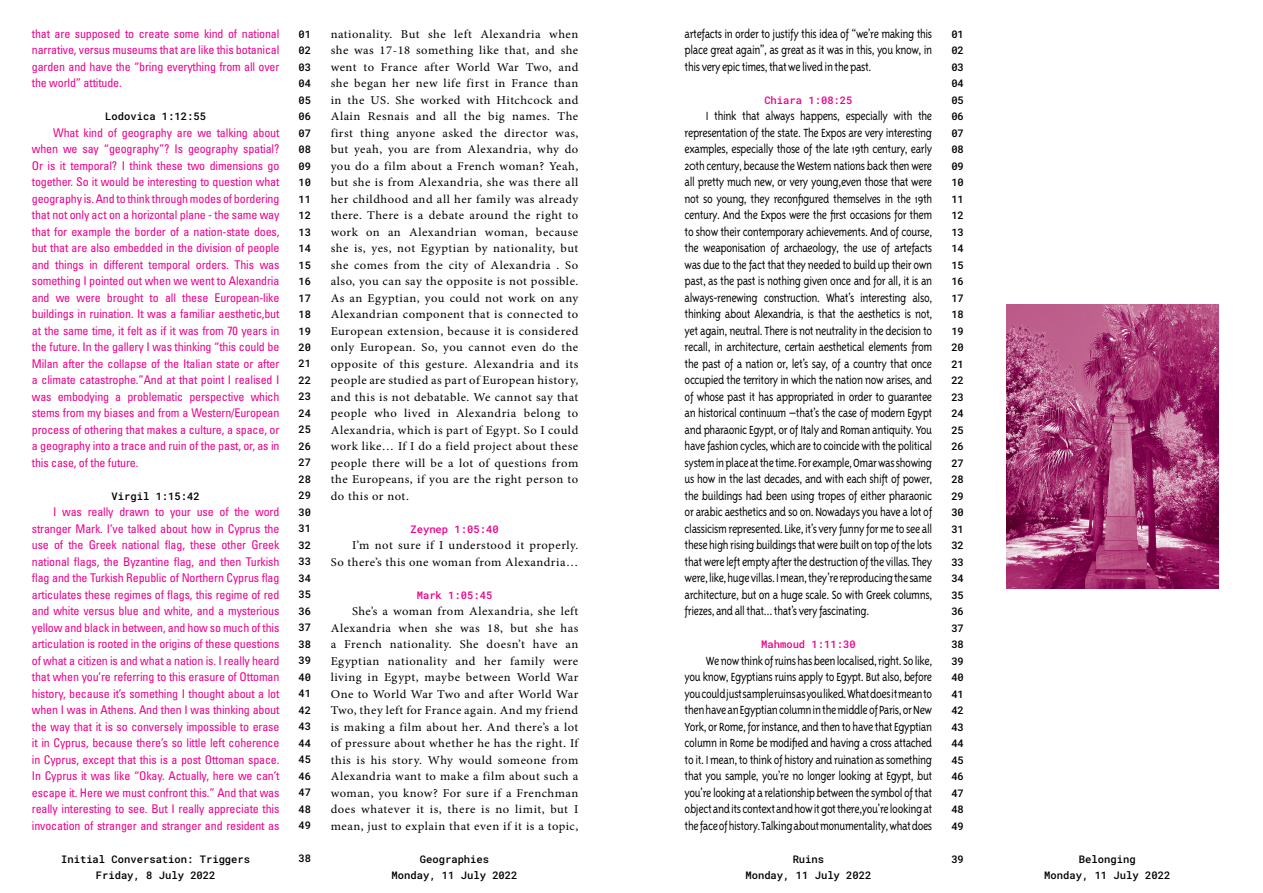
<style>
.page{position:relative;width:1263px;height:893px;background:#fff}
.page>*{position:absolute;margin:0;border:0;box-sizing:border-box;transform-origin:0 0}
.t1{font:300 13.58px/16.5px "Triplex Sans OT";letter-spacing:-.03em;color:#000;text-align:justify;scale:.88 1}
.t2{font:condensed 12px/16.5px "Univers LT Std";letter-spacing:-.01em;color:#ec008c;text-align:justify}
.t3{font:12px/16.5px "Minion Pro";letter-spacing:.035em;color:#000;text-align:justify;scale:1.05 1}
.t4{font:10.5px/16.5px "Roboto Mono";color:#000;text-align:center}
.t5{font:10.5px "Roboto Mono";color:#ec008c}
</style>
<div class="page">
<img style="left:1006px;top:305px;width:213px;height:283px">
<p class="t1" style="left:685px;top:25px;width:283px">artefacts in order to justify this idea of “we’re making this place great again”, as great as it was in this, you know, in this very epic times, that we lived in the past.</p>
<p class="t5" style="left:764px;top:93px;width:90px">Chiara 1:08:25</p>
<p class="t1" style="left:685px;top:108px;width:283px;text-indent:21px">I think that always happens, especially with the representation of the state. The Expos are very interesting examples, especially those of the late 19th century, early 20th century, because the Western nations back then were all pretty much new, or very young,even those that were not so young, they reconfigured themselves in the 19th century. And the Expos were the first occasions for them to show their contemporary achievements. And of course, the weaponisation of archaeology, the use of artefacts was due to the fact that they needed to build up their own past, as the past is nothing given once and for all, it is an always-renewing construction. What’s interesting also, thinking about Alexandria, is that the aesthetics is not, yet again, neutral. There is not neutrality in the decision to recall, in architecture, certain aesthetical elements from the past of a nation or, let’s say, of a country that once occupied the territory in which the nation now arises, and of whose past it has appropriated in order to guarantee an historical continuum –that’s the case of modern Egypt and pharaonic Egypt, or of Italy and Roman antiquity. You have fashion cycles, which are to coincide with the political system in place at the time. For example, Omar was showing us how in the last decades, and with each shift of power, the buildings had been using tropes of either pharaonic or arabic aesthetics and so on. Nowadays you have a lot of classicism represented. Like, it’s very funny for me to see all these high rising buildings that were built on top of the lots that were left empty after the destruction of the villas. They were, like, huge villas. I mean, they’re reproducing the same architecture, but on a huge scale. So with Greek columns, friezes, and all that… that’s very fascinating.</p>
<p class="t5" style="left:761px;top:637px;width:96px">Mahmoud 1:11:30</p>
<p class="t1" style="left:685px;top:652px;width:283px;text-indent:21px">We now think of ruins has been localised, right. So like, you know, Egyptians ruins apply to Egypt. But also, before you could just sample ruins as you liked. What does it mean to then have an Egyptian column in the middle of Paris, or New York, or Rome, for instance, and then to have that Egyptian column in Rome be modified and having a cross attached to it. I mean, to think of history and ruination as something that you sample, you’re no longer looking at Egypt, but you’re looking at a relationship between the symbol of that object and its context and how it got there,you’re looking at the face of history. Talking about monumentality, what does</p>
<p class="t2" style="left:32px;top:25px;width:249px">that are supposed to create some kind of national narrative, versus museums that are like this botanical garden and have the “bring everything from all over the world” attitude.</p>
<p class="t4" style="left:105px;top:108px;width:102px">Lodovica 1:12:55</p>
<p class="t2" style="left:32px;top:124px;width:249px;text-indent:21px">What kind of geography are we talking about when we say “geography”? Is geography spatial?<br>Or is it temporal? I think these two dimensions go together. So it would be interesting to question what geography is. And to think through modes of bordering that not only act on a horizontal plane - the same way that for example the border of a nation-state does, but that are also embedded in the division of people and things in different temporal orders. This was something I pointed out when we went to Alexandria and we were brought to all these European-like buildings in ruination. It was a familiar aesthetic,but at the same time, it felt as if it was from 70 years in the future. In the gallery I was thinking “this could be Milan after the collapse of the Italian state or after a climate catastrophe.”And at that point I realised I was embodying a problematic perspective which stems from my biases and from a Western/European process of othering that makes a culture, a space, or a geography into a trace and ruin of the past, or, as in this case, of the future.</p>
<p class="t4" style="left:112px;top:487px;width:90px">Virgil 1:15:42</p>
<p class="t2" style="left:32px;top:504px;width:249px;text-indent:21px">I was really drawn to your use of the word stranger Mark. I’ve talked about how in Cyprus the use of the Greek national flag, these other Greek national flags, the Byzantine flag, and then Turkish flag and the Turkish Republic of Northern Cyprus flag articulates these regimes of flags, this regime of red and white versus blue and white, and a mysterious yellow and black in between, and how so much of this articulation is rooted in the origins of these questions of what a citizen is and what a nation is. I really heard that when you’re referring to this erasure of Ottoman history, because it’s something I thought about a lot when I was in Athens. And then I was thinking about the way that it is so conversely impossible to erase it in Cyprus, because there’s so little left coherence in Cyprus, except that this is a post Ottoman space.<br>In Cyprus it was like “Okay. Actually, here we can’t escape it. Here we must confront this.” And that was really interesting to see. But I really appreciate this invocation of stranger and stranger and resident as</p>
<p class="t3" style="left:331px;top:26px;width:237px">nationality. But she left Alexandria when she was 17-18 something like that, and she went to France after World War Two, and she began her new life first in France than in the US. She worked with Hitchcock and Alain Resnais and all the big names. The first thing anyone asked the director was, but yeah, you are from Alexandria, why do you do a film about a French woman? Yeah, but she is from Alexandria, she was there all her childhood and all her family was already there. There is a debate around the right to work on an Alexandrian woman, because she is, yes, not Egyptian by nationality, but she comes from the city of Alexandria . So also, you can say the opposite is not possible.<br>As an Egyptian, you could not work on any Alexandrian component that is connected to European extension, because it is considered only European. So, you cannot even do the opposite of this gesture. Alexandria and its people are studied as part of European history, and this is not debatable. We cannot say that people who lived in Alexandria belong to Alexandria, which is part of Egypt. So I could work like… If I do a field project about these people there will be a lot of questions from the Europeans, if you are the right person to do this or not.</p>
<p class="t5" style="left:410px;top:522px;width:90px">Zeynep 1:05:40</p>
<p class="t3" style="left:331px;top:537px;width:237px;text-align:right">I’m not sure if I understood it properly.<br>So there’s this one woman from Alexandria…</p>
<p class="t5" style="left:417px;top:588px;width:77px">Mark 1:05:45</p>
<p class="t3" style="left:331px;top:603px;width:237px;text-indent:21px">She’s a woman from Alexandria, she left Alexandria when she was 18, but she has a French nationality. She doesn’t have an Egyptian nationality and her family were living in Egypt, maybe between World War One to World War Two and after World War Two, they left for France again. And my friend is making a film about her. And there’s a lot of pressure about whether he has the right. If this is his story. Why would someone from Alexandria want to make a film about such a woman, you know? For sure if a Frenchman does whatever it is, there is no limit, but I mean, just to explain that even if it is a topic,</p>
<p class="t4" style="left:299px;top:25px;width:14px;text-align:justify">01<br>02<br>03<br>04<br>05<br>06<br>07<br>08<br>09<br>10<br>11<br>12<br>13<br>14<br>15<br>16<br>17<br>18<br>19<br>20<br>21<br>22<br>23<br>24<br>25<br>26<br>27<br>28<br>29<br>30<br>31<br>32<br>33<br>34<br>35<br>36<br>37<br>38<br>39<br>40<br>41<br>42<br>43<br>44<br>45<br>46<br>47<br>48<br>49</p>
<p class="t4" style="left:299px;top:850px;width:14px">38</p>
<p class="t4" style="left:951px;top:25px;width:14px;text-align:justify">01<br>02<br>03<br>04<br>05<br>06<br>07<br>08<br>09<br>10<br>11<br>12<br>13<br>14<br>15<br>16<br>17<br>18<br>19<br>20<br>21<br>22<br>23<br>24<br>25<br>26<br>27<br>28<br>29<br>30<br>31<br>32<br>33<br>34<br>35<br>36<br>37<br>38<br>39<br>40<br>41<br>42<br>43<br>44<br>45<br>46<br>47<br>48<br>49</p>
<p class="t4" style="left:951px;top:850px;width:14px">39</p>
<p class="t4" style="left:61px;top:850px;width:191px">Initial Conversation: Triggers<br>Friday, 8 July 2022</p>
<p class="t4" style="left:391px;top:850px;width:128px">Geographies<br>Monday, 11 July 2022</p>
<p class="t4" style="left:745px;top:850px;width:128px">Ruins<br>Monday, 11 July 2022</p>
<p class="t4" style="left:1044px;top:850px;width:127px">Belonging<br>Monday, 11 July 2022</p>
</div>
